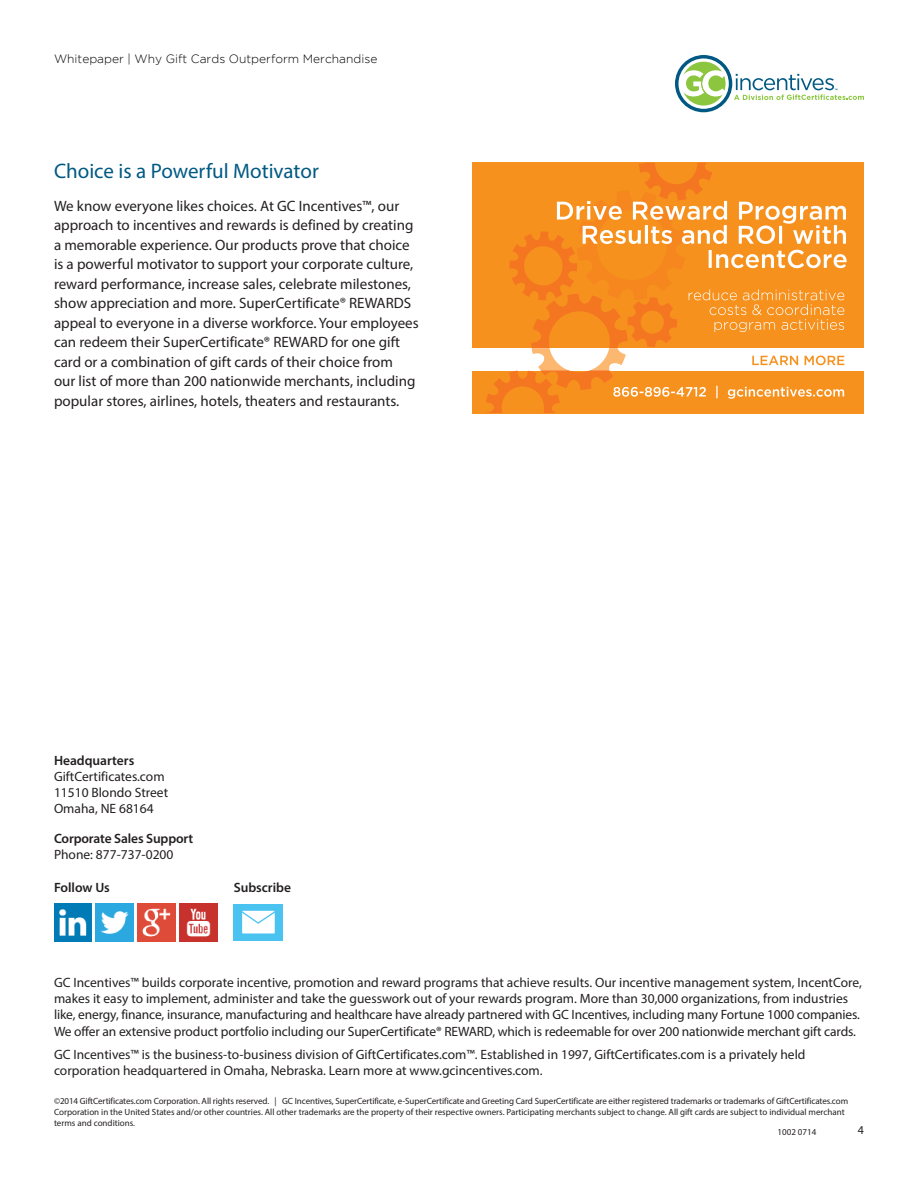
<style>
.page{position:relative;width:918px;height:1188px;background:#fff}
.page>*{position:absolute;margin:0;border:0;box-sizing:border-box;transform-origin:0 0}
.t1{font:21px "Myriad Pro";color:#005983}
.t2{font:15px/19.5px "Myriad Pro";color:#231f20}
.t3{font:13.5px/16.2px "Myriad Pro";color:#231f20}
.t4{font:600 13.5px "Myriad Pro";color:#231f20}
.t5{font:300 12px "Gotham";color:#000}
.t6{font:12px "Myriad Pro";color:#231f20}
.t7{font:9px/10.8px "Myriad Pro";letter-spacing:-.005em;color:#231f20}
</style>
<div class="page">
<svg style="left:675px;top:55px;width:189px;height:57px"></svg>
<div style="left:472px;top:162px;width:391px;height:251px;background:#f6911e"></div>
<div style="left:469px;top:348px;width:397px;height:22px;background:#fff"></div>
<svg style="left:486px;top:163px;width:361px;height:250px"></svg>
<div style="left:234px;top:904px;width:49px;height:37px;background:#4bc3f0"></div>
<svg style="left:242px;top:911px;width:33px;height:22px"></svg>
<img style="left:138px;top:904px;width:37px;height:37px">
<img style="left:54px;top:904px;width:37px;height:37px">
<img style="left:96px;top:904px;width:37px;height:37px">
<img style="left:180px;top:904px;width:37px;height:37px">
<p class="t5" style="left:54px;top:52px;width:325px">Whitepaper | Why Gift Cards Outperform Merchandise</p>
<h1 class="t1" style="left:54px;top:158px;width:266px">Choice is a Powerful Motivator</h1>
<p class="t2" style="left:54px;top:196px;width:366px">We know everyone likes choices. At GC Incentives™, our approach to incentives and rewards is defined by creating a memorable experience. Our products prove that choice is a powerful motivator to support your corporate culture, reward performance, increase sales, celebrate milestones, show appreciation and more. SuperCertificate® REWARDS appeal to everyone in a diverse workforce. Your employees can redeem their SuperCertificate® REWARD for one gift card or a combination of gift cards of their choice from<br>our list of more than 200 nationwide merchants, including popular stores, airlines, hotels, theaters and restaurants.</p>
<p class="t4" style="left:54px;top:752px;width:82px">Headquarters</p>
<p class="t3" style="left:54px;top:768px;width:116px">GiftCertificates.com<br>11510 Blondo Street<br>Omaha, NE 68164</p>
<p class="t4" style="left:54px;top:830px;width:141px">Corporate Sales Support</p>
<p class="t3" style="left:54px;top:846px;width:121px">Phone: 877-737-0200</p>
<p class="t4" style="left:54px;top:879px;width:57px">Follow Us</p>
<p class="t4" style="left:234px;top:879px;width:59px">Subscribe</p>
<p class="t3" style="left:54px;top:974px;width:809px">GC Incentives™ builds corporate incentive, promotion and reward programs that achieve results. Our incentive management system, IncentCore, makes it easy to implement, administer and take the guesswork out of your rewards program. More than 30,000 organizations, from industries like, energy, finance, insurance, manufacturing and healthcare have already partnered with GC Incentives, including many Fortune 1000 companies.<br>We offer an extensive product portfolio including our SuperCertificate® REWARD, which is redeemable for over 200 nationwide merchant gift cards.</p>
<p class="t3" style="left:54px;top:1046px;width:753px">GC Incentives™ is the business-to-business division of GiftCertificates.com™. Established in 1997, GiftCertificates.com is a privately held corporation headquartered in Omaha, Nebraska. Learn more at www.gcincentives.com.</p>
<p class="t7" style="left:54px;top:1096px;width:796px">©2014 GiftCertificates.com Corporation. All rights reserved. | GC Incentives, SuperCertificate, e-SuperCertificate and Greeting Card SuperCertificate are either registered trademarks or trademarks of GiftCertificates.com<br>Corporation in the United States and/or other countries. All other trademarks are the property of their respective owners. Participating merchants subject to change. All gift cards are subject to individual merchant terms and conditions.</p>
<p class="t7" style="left:778px;top:1126px;width:40px">1002 0714</p>
<p class="t6" style="left:858px;top:1123px;width:8px">4</p>
</div>
